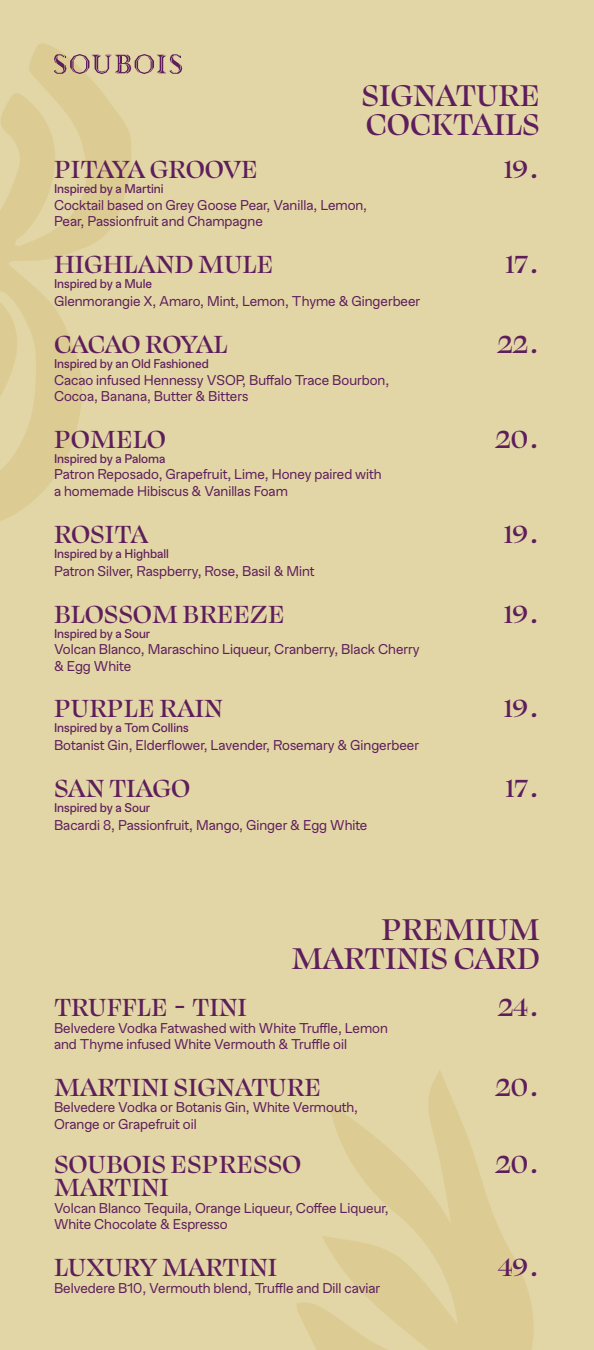
<style>
.page{position:relative;width:594px;height:1350px;background:#fff}
.page>*{position:absolute;margin:0;border:0;box-sizing:border-box;transform-origin:0 0}
.t1{font:500 34.5px/29px "Swear Display";color:#5e1e5c}
.t2{font:500 28.5px "Swear Display";color:#5e1e5c}
.t3{font:500 28.5px "Swear Display";letter-spacing:-.03em;color:#5e1e5c}
.t4{font:13.5px/16.5px "Reply Book 2";color:#5e1e5c}
.t5{font:12px "Reply Regular 2";color:#5e1e5c}
</style>
<div class="page">
<svg style="left:54px;top:54px;width:128px;height:20px;background:#bda18f"></svg>
<p class="t1" style="left:361px;top:78px;width:180px">SIGNATURE<br>COCKTAILS</p>
<p class="t2" style="left:54px;top:151px;width:205px">PITAYA GROOVE</p>
<p class="t2" style="left:504px;top:151px;width:35px">19.</p>
<p class="t5" style="left:54px;top:181px;width:111px">Inspired by a Martini</p>
<p class="t4" style="left:54px;top:196px;width:315px">Cocktail based on Grey Goose Pear, Vanilla, Lemon,<br>Pear, Passionfruit and Champagne</p>
<p class="t2" style="left:54px;top:246px;width:221px">HIGHLAND MULE</p>
<p class="t2" style="left:505px;top:246px;width:33px">17.</p>
<p class="t5" style="left:54px;top:276px;width:100px">Inspired by a Mule</p>
<p class="t4" style="left:54px;top:293px;width:368px">Glenmorangie X, Amaro, Mint, Lemon, Thyme &amp; Gingerbeer</p>
<p class="t3" style="left:54px;top:326px;width:175px">CACAO ROYAL</p>
<p class="t2" style="left:497px;top:326px;width:41px">22.</p>
<p class="t5" style="left:54px;top:356px;width:156px">Inspired by an Old Fashioned</p>
<p class="t4" style="left:54px;top:371px;width:337px">Cacao infused Hennessy VSOP, Buffalo Trace Bourbon,<br>Cocoa, Banana, Butter &amp; Bitters</p>
<p class="t2" style="left:54px;top:421px;width:113px">POMELO</p>
<p class="t2" style="left:495px;top:421px;width:43px">20.</p>
<p class="t5" style="left:54px;top:451px;width:113px">Inspired by a Paloma</p>
<p class="t4" style="left:54px;top:466px;width:329px">Patron Reposado, Grapefruit, Lime, Honey paired with a homemade Hibiscus &amp; Vanillas Foam</p>
<p class="t2" style="left:54px;top:516px;width:96px">ROSITA</p>
<p class="t2" style="left:504px;top:516px;width:35px">19.</p>
<p class="t5" style="left:54px;top:546px;width:117px">Inspired by a Highball</p>
<p class="t4" style="left:54px;top:562px;width:262px">Patron Silver, Raspberry, Rose, Basil &amp; Mint</p>
<p class="t2" style="left:54px;top:595px;width:232px">BLOSSOM BREEZE</p>
<p class="t2" style="left:504px;top:595px;width:35px">19.</p>
<p class="t5" style="left:54px;top:625px;width:98px">Inspired by a Sour</p>
<p class="t4" style="left:54px;top:641px;width:367px">Volcan Blanco, Maraschino Liqueur, Cranberry, Black Cherry &amp; Egg White</p>
<p class="t2" style="left:54px;top:690px;width:170px">PURPLE RAIN</p>
<p class="t2" style="left:504px;top:690px;width:35px">19.</p>
<p class="t5" style="left:54px;top:720px;width:136px">Inspired by a Tom Collins</p>
<p class="t4" style="left:54px;top:737px;width:366px">Botanist Gin, Elderflower, Lavender, Rosemary &amp; Gingerbeer</p>
<p class="t2" style="left:54px;top:770px;width:138px">SAN TIAGO</p>
<p class="t2" style="left:505px;top:770px;width:33px">17.</p>
<p class="t5" style="left:54px;top:800px;width:98px">Inspired by a Sour</p>
<p class="t4" style="left:54px;top:817px;width:315px">Bacardi 8, Passionfruit, Mango, Ginger &amp; Egg White</p>
<p class="t1" style="left:291px;top:913px;width:250px;text-align:right">PREMIUM<br>MARTINIS CARD</p>
<p class="t2" style="left:54px;top:989px;width:195px">TRUFFLE - TINI</p>
<p class="t2" style="left:498px;top:989px;width:41px">24.</p>
<p class="t4" style="left:54px;top:1019px;width:335px">Belvedere Vodka Fatwashed with White Truffle, Lemon and Thyme infused White Vermouth &amp; Truffle oil</p>
<p class="t2" style="left:54px;top:1069px;width:269px">MARTINI SIGNATURE</p>
<p class="t2" style="left:495px;top:1069px;width:43px">20.</p>
<p class="t4" style="left:54px;top:1099px;width:306px">Belvedere Vodka or Botanis Gin, White Vermouth,<br>Orange or Grapefruit oil</p>
<p class="t2" style="left:54px;top:1146px;width:249px">SOUBOIS ESPRESSO</p>
<p class="t2" style="left:495px;top:1146px;width:43px">20.</p>
<p class="t2" style="left:54px;top:1169px;width:116px">MARTINI</p>
<p class="t4" style="left:54px;top:1199px;width:336px">Volcan Blanco Tequila, Orange Liqueur, Coffee Liqueur,<br>White Chocolate &amp; Espresso</p>
<p class="t2" style="left:54px;top:1249px;width:225px">LUXURY MARTINI</p>
<p class="t2" style="left:498px;top:1249px;width:41px">49.</p>
<p class="t4" style="left:54px;top:1279px;width:328px">Belvedere B10, Vermouth blend, Truffle and Dill caviar</p>
</div>
